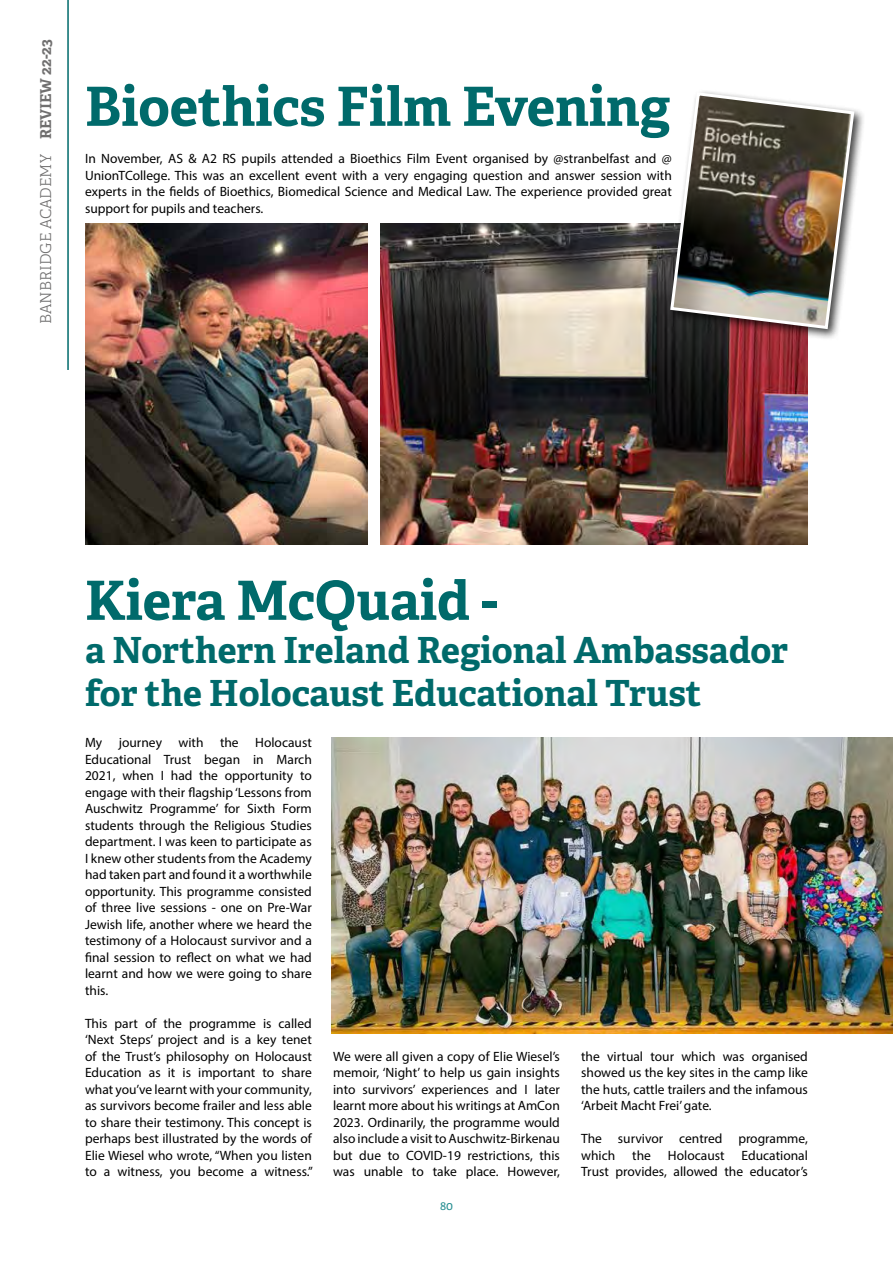
<style>
.page{position:relative;width:893px;height:1263px;background:#fff}
.page>*{position:absolute;margin:0;border:0;box-sizing:border-box;transform-origin:0 0}
.t1{font:700 54px "Adelle";color:#006a6b}
.t2{font:700 36px/43.2px "Adelle";color:#006a6b}
.t3{font:300 15px "Adelle";color:#706f6f}
.t4{font:13.5px/16.5px "Myriad Pro";color:#000;text-align:justify}
.t5{font:12px "Adelle";color:#288f92}
.s1{font-weight:700}
</style>
<div class="page">
<hr style="left:67px;top:0;width:2px;height:370px;background:#006a6b">
<img style="left:85px;top:223px;width:282px;height:322px">
<img style="left:381px;top:223px;width:427px;height:322px">
<div style="left:667px;top:89px;width:199px;height:252px;background:#000;opacity:.75"></div>
<img style="left:668px;top:91px;width:188px;height:240px">
<img style="left:332px;top:737px;width:561px;height:297px">
<p class="t3" style="left:37px;top:324px;width:287px;rotate:-90deg">BANBRIDGE ACADEMY <span class="s1">REVIEW 22-23</span></p>
<h1 class="t1" style="left:85px;top:72px;width:587px">Bioethics Film Evening</h1>
<p class="t4" style="left:85px;top:150px;width:588px">In November, AS &amp; A2 RS pupils attended a Bioethics Film Event organised by @stranbelfast and @ UnionTCollege. This was an excellent event with a very engaging question and answer session with experts in the fields of Bioethics, Biomedical Science and Medical Law. The experience provided great support for pupils and teachers.</p>
<h1 class="t1" style="left:85px;top:566px;width:414px">Kiera McQuaid -</h1>
<h2 class="t2" style="left:85px;top:629px;width:705px">a Northern Ireland Regional Ambassador for the Holocaust Educational Trust</h2>
<p class="t4" style="left:85px;top:734px;width:228px">My journey with the Holocaust Educational Trust began in March 2021, when I had the opportunity to engage with their flagship ‘Lessons from Auschwitz Programme’ for Sixth Form students through the Religious Studies department. I was keen to participate as I knew other students from the Academy had taken part and found it a worthwhile opportunity. This programme consisted of three live sessions - one on Pre-War Jewish life, another where we heard the testimony of a Holocaust survivor and a final session to reflect on what we had learnt and how we were going to share this.</p>
<p class="t4" style="left:85px;top:1015px;width:229px">This part of the programme is called ‘Next Steps’ project and is a key tenet of the Trust’s philosophy on Holocaust Education as it is important to share what you’ve learnt with your community, as survivors become frailer and less able to share their testimony. This concept is perhaps best illustrated by the words of Elie Wiesel who wrote, “When you listen to a witness, you become a witness.”</p>
<p class="t4" style="left:333px;top:1048px;width:228px">We were all given a copy of Elie Wiesel’s memoir, ‘Night’ to help us gain insights into survivors’ experiences and I later learnt more about his writings at AmCon 2023. Ordinarily, the programme would also include a visit to Auschwitz-Birkenau but due to COVID-19 restrictions, this was unable to take place. However,</p>
<p class="t4" style="left:581px;top:1048px;width:228px">the virtual tour which was organised showed us the key sites in the camp like the huts, cattle trailers and the infamous ‘Arbeit Macht Frei’ gate.</p>
<p class="t4" style="left:581px;top:1130px;width:228px">The survivor centred programme, which</p>
<p class="t4" style="left:581px;top:1147px;width:228px;text-align:right">Educational<br>Trust provides, allowed the educator’s</p>
<p class="t4" style="left:632px;top:1147px;width:20px">the</p>
<p class="t4" style="left:668px;top:1147px;width:58px">Holocaust</p>
<p class="t5" style="left:440px;top:1199px;width:14px">80</p>
</div>
